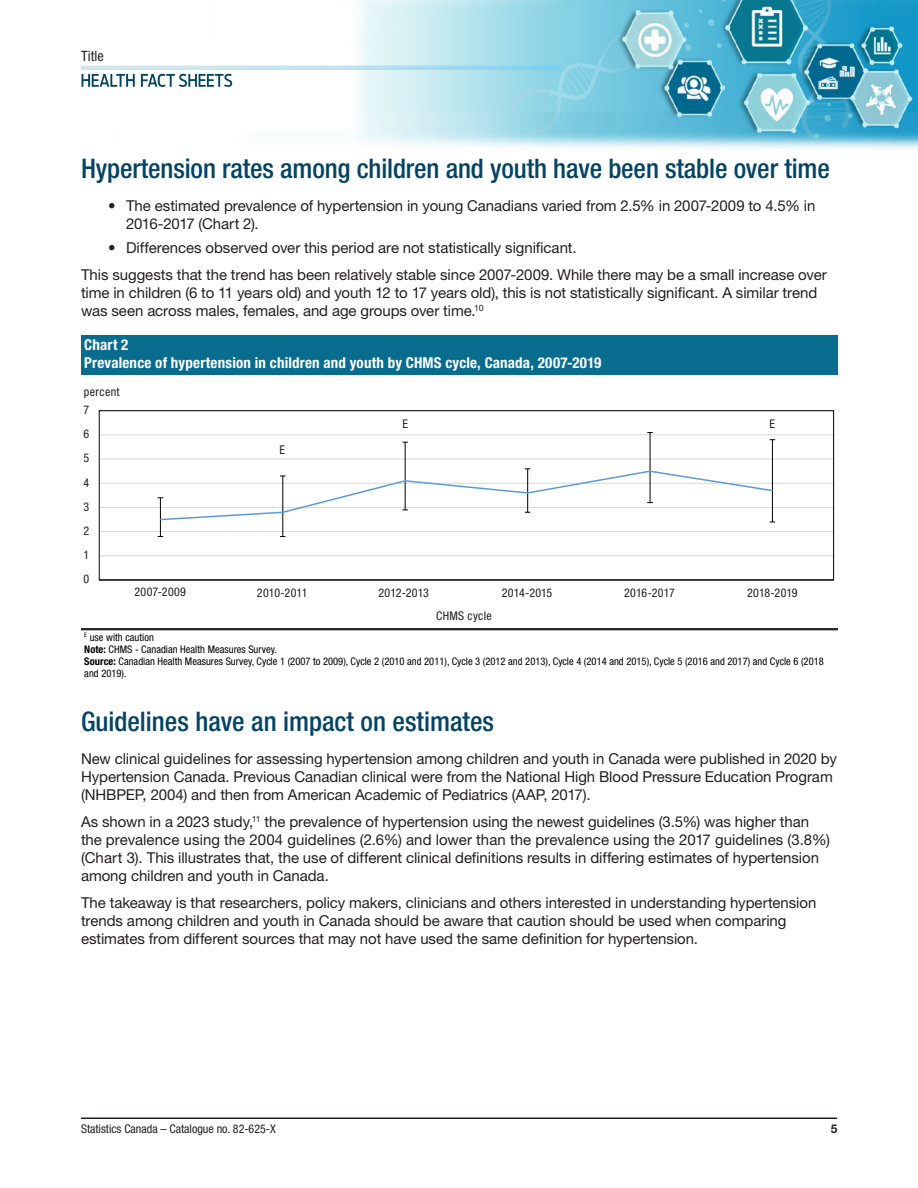
<style>
.page{position:relative;width:918px;height:1188px;background:#fff}
.page>*{position:absolute;margin:0;border:0;box-sizing:border-box;transform-origin:0 0}
.t1{font:500 condensed 27px "Helvetica Neue LT Std";letter-spacing:-.005em;color:#044464}
.t2{font:15px/18px "Helvetica Neue LT Std";letter-spacing:-.005em;color:#231f20}
.t3{font:700 condensed 15px/18px "Helvetica Neue LT Std";letter-spacing:.015em;color:#fff}
.t4{font:condensed 14.25px "Helvetica Neue LT Std";letter-spacing:.005em;color:#231f20}
.t5{font:condensed 12px "Helvetica Neue LT Std";letter-spacing:.01em;color:#231f20}
.t6{font:condensed 12px "Helvetica Neue LT Std";letter-spacing:.035em;color:#231f20}
.t7{font:700 12px "Helvetica Neue LT Std";color:#231f20}
.t8{font:condensed 10.5px/12px "Helvetica Neue LT Std";letter-spacing:.005em;color:#000}
.s1{font-weight:700}
</style>
<div class="page">
<img style="left:114px;top:0;width:804px;height:149px">
<svg style="left:81px;top:66px;width:479px;height:4px;background:#b5e0ed"></svg>
<hr style="left:81px;top:1118px;width:756px;height:1px;background:#231f20">
<svg style="left:82px;top:74px;width:150px;height:13px"></svg>
<hr style="left:81px;top:628px;width:756px;height:2px;background:#231f20">
<div style="left:81px;top:335px;width:756px;height:40px;background:#086c8f"></div>
<hr style="left:99px;top:555px;width:735px;height:1px;background:#d9d9d9">
<hr style="left:99px;top:531px;width:735px;height:1px;background:#d9d9d9">
<hr style="left:99px;top:507px;width:735px;height:1px;background:#d9d9d9">
<hr style="left:99px;top:483px;width:735px;height:1px;background:#d9d9d9">
<hr style="left:99px;top:459px;width:735px;height:1px;background:#d9d9d9">
<hr style="left:99px;top:435px;width:735px;height:1px;background:#d9d9d9">
<div style="left:99px;top:410px;width:735px;height:170px;border:1px solid #000"></div>
<hr style="left:99px;top:580px;width:735px;height:1px;background:#000">
<hr style="left:405px;top:442px;width:1px;height:39px;background:#000">
<hr style="left:650px;top:433px;width:1px;height:38px;background:#000">
<hr style="left:772px;top:440px;width:1px;height:51px;background:#000">
<svg style="left:158px;top:468px;width:617px;height:69px"></svg>
<p class="t4" style="left:81px;top:48px;width:24px">Title</p>
<h1 class="t1" style="left:81px;top:153px;width:750px">Hypertension rates among children and youth have been stable over time</h1>
<p class="t2" style="left:126px;top:197px;width:691px;text-indent:-18px">• The estimated prevalence of hypertension in young Canadians varied from 2.5% in 2007-2009 to 4.5% in<br>2016-2017 (Chart 2).</p>
<p class="t2" style="left:81px;top:234px;width:747px;line-height:27px;text-indent:27px">• Differences observed over this period are not statistically significant.<br>This suggests that the trend has been relatively stable since 2007-2009. While there may be a small increase over</p>
<p class="t2" style="left:81px;top:284px;width:738px">time in children (6 to 11 years old) and youth 12 to 17 years old), this is not statistically significant. A similar trend was seen across males, females, and age groups over time.<sup>10</sup></p>
<p class="t3" style="left:84px;top:336px;width:519px">Chart 2<br>Prevalence of hypertension in children and youth by CHMS cycle, Canada, 2007-2019</p>
<p class="t6" style="left:84px;top:385px;width:37px">percent</p>
<p class="t5" style="left:84px;top:403px;width:7px">7</p>
<p class="t5" style="left:84px;top:427px;width:7px">6</p>
<p class="t5" style="left:84px;top:451px;width:7px">5</p>
<p class="t5" style="left:84px;top:475px;width:7px">4</p>
<p class="t5" style="left:84px;top:500px;width:7px">3</p>
<p class="t5" style="left:84px;top:524px;width:7px">2</p>
<p class="t5" style="left:84px;top:548px;width:7px">1</p>
<p class="t5" style="left:84px;top:572px;width:7px">0</p>
<p class="t5" style="left:280px;top:443px;width:7px">E</p>
<p class="t5" style="left:403px;top:417px;width:7px">E</p>
<p class="t5" style="left:770px;top:417px;width:7px">E</p>
<p class="t5" style="left:135px;top:585px;width:53px">2007-2009</p>
<p class="t5" style="left:257px;top:586px;width:52px">2010-2011</p>
<p class="t5" style="left:379px;top:586px;width:52px">2012-2013</p>
<p class="t5" style="left:502px;top:586px;width:52px">2014-2015</p>
<p class="t5" style="left:624px;top:586px;width:52px">2016-2017</p>
<p class="t5" style="left:747px;top:586px;width:52px">2018-2019</p>
<p class="t5" style="left:436px;top:608px;width:57px">CHMS cycle</p>
<p class="t8" style="left:84px;top:631px;width:741px"><sup>E</sup> use with caution<br><span class="s1">Note:</span> CHMS - Canadian Health Measures Survey.<br><span class="s1">Source:</span> Canadian Health Measures Survey, Cycle 1 (2007 to 2009), Cycle 2 (2010 and 2011), Cycle 3 (2012 and 2013), Cycle 4 (2014 and 2015), Cycle 5 (2016 and 2017) and Cycle 6 (2018 and 2019).</p>
<h1 class="t1" style="left:81px;top:705px;width:415px">Guidelines have an impact on estimates</h1>
<p class="t2" style="left:81px;top:749px;width:757px">New clinical guidelines for assessing hypertension among children and youth in Canada were published in 2020 by<br>Hypertension Canada. Previous Canadian clinical were from the National High Blood Pressure Education Program (NHBPEP, 2004) and then from American Academic of Pediatrics (AAP, 2017).</p>
<p class="t2" style="left:81px;top:812px;width:751px">As shown in a 2023 study,<sup>11</sup> the prevalence of hypertension using the newest guidelines (3.5%) was higher than the prevalence using the 2004 guidelines (2.6%) and lower than the prevalence using the 2017 guidelines (3.8%) (Chart 3). This illustrates that, the use of different clinical definitions results in differing estimates of hypertension among children and youth in Canada.</p>
<p class="t2" style="left:81px;top:893px;width:737px">The takeaway is that researchers, policy makers, clinicians and others interested in understanding hypertension trends among children and youth in Canada should be aware that caution should be used when comparing estimates from different sources that may not have used the same definition for hypertension.</p>
<p class="t5" style="left:81px;top:1122px;width:196px">Statistics Canada – Catalogue no. 82-625-X</p>
<p class="t7" style="left:831px;top:1122px;width:8px">5</p>
</div>
